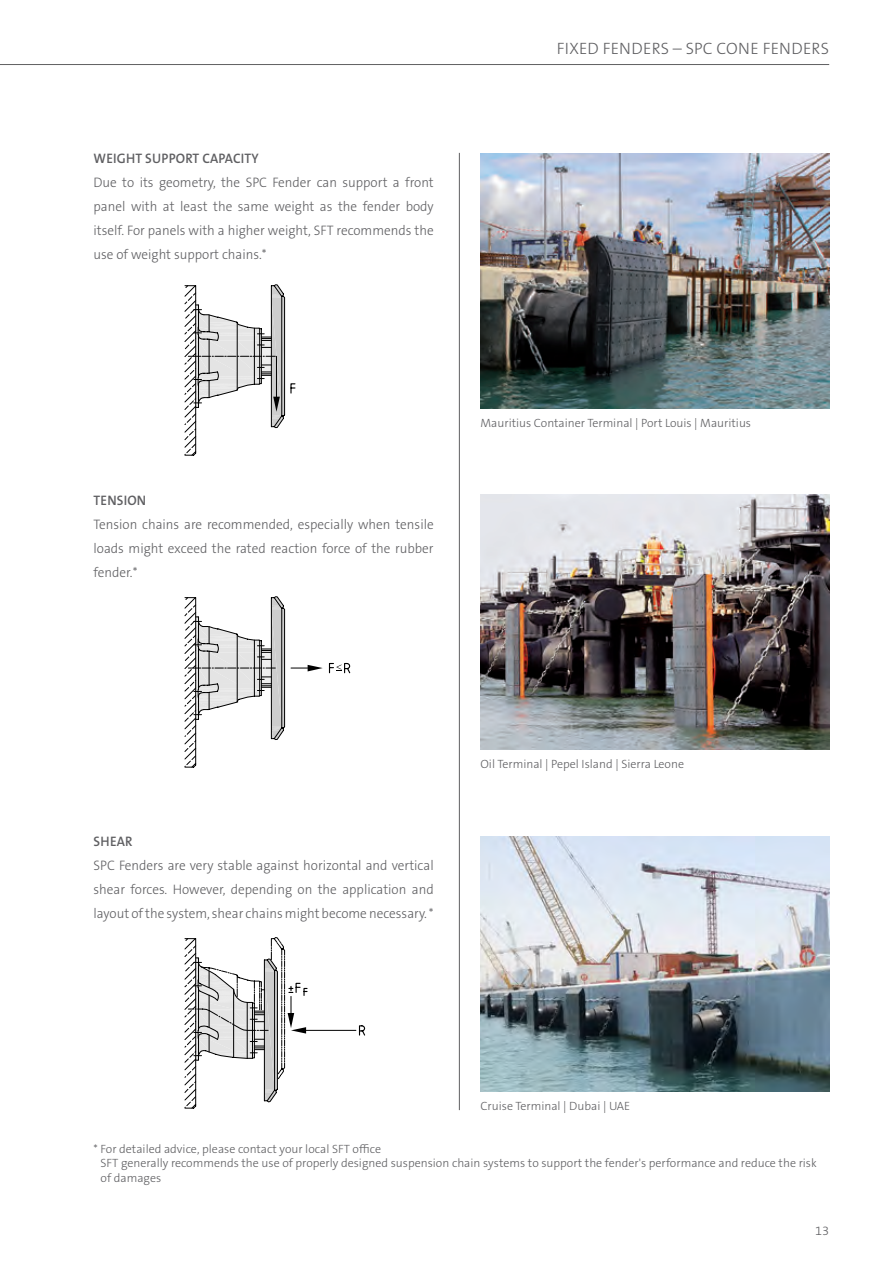
<style>
.page{position:relative;width:893px;height:1263px;background:#fff}
.page>*{position:absolute;margin:0;border:0;box-sizing:border-box;transform-origin:0 0}
.Seitenangabentext_ob{font:300 16.5px "The Sans B Plus W3";letter-spacing:.015em;color:#5f5f62}
.Maintext{font:300 13.8px/24px "The Sans B Plus W3";color:#5f5f62;text-align:justify;scale:.96 1}
.Maintext_Headline_We{font:600 13.8px "The Sans B Plus W6";letter-spacing:.015em;color:#5f5f62;scale:.96 1}
.t1{font:300 12.75px "The Sans B Plus W3";color:#5f5f62}
.BU{font:300 12px/14.4px "The Sans B Plus W3";color:#5f5f62}
</style>
<div class="page">
<hr style="left:0;top:64px;width:829px;height:1px;background:#5f5f62">
<hr style="left:459px;top:153px;width:1px;height:957px;background:#5f5f62">
<img style="left:480px;top:153px;width:349px;height:256px">
<img style="left:480px;top:836px;width:349px;height:255px">
<img style="left:480px;top:495px;width:349px;height:255px">
<svg style="left:184px;top:284px;width:112px;height:172px"></svg>
<svg style="left:184px;top:596px;width:167px;height:172px"></svg>
<hr style="left:306px;top:1030px;width:50px;height:1px;background:#000">
<svg style="left:358px;top:1025px;width:8px;height:11px"></svg>
<svg style="left:184px;top:937px;width:124px;height:172px"></svg>
<p class="Maintext_Headline_We" style="left:94px;top:150px;width:174px">WEIGHT SUPPORT CAPACITY</p>
<p class="Maintext" style="left:94px;top:171px;width:356px">Due to its geometry, the SPC Fender can support a front panel with at least the same weight as the fender body itself. For panels with a higher weight, SFT recommends the use of weight support chains.*</p>
<p class="Seitenangabentext_ob" style="left:557px;top:38px;width:274px">FIXED FENDERS – SPC CONE FENDERS</p>
<p class="Maintext_Headline_We" style="left:94px;top:491px;width:56px">TENSION</p>
<p class="Maintext" style="left:94px;top:512px;width:356px">Tension chains are recommended, especially when tensile loads might exceed the rated reaction force of the rubber fender.*</p>
<p class="BU" style="left:480px;top:416px;width:272px">Mauritius Container Terminal | Port Louis | Mauritius</p>
<p class="Maintext_Headline_We" style="left:94px;top:833px;width:42px">SHEAR</p>
<p class="Maintext" style="left:94px;top:854px;width:356px">SPC Fenders are very stable against horizontal and vertical shear forces. However, depending on the application and layout of the system, shear chains might become necessary. *</p>
<p class="BU" style="left:480px;top:757px;width:205px">Oil Terminal | Pepel Island | Sierra Leone</p>
<p class="BU" style="left:480px;top:1099px;width:151px">Cruise Terminal | Dubai | UAE</p>
<p class="BU" style="left:101px;top:1141px;width:718px;text-indent:-7px">* For detailed advice, please contact your local SFT office<br>SFT generally recommends the use of properly designed suspension chain systems to support the fender's performance and reduce the risk of damages</p>
<p class="t1" style="left:815px;top:1222px;width:16px">13</p>
</div>
